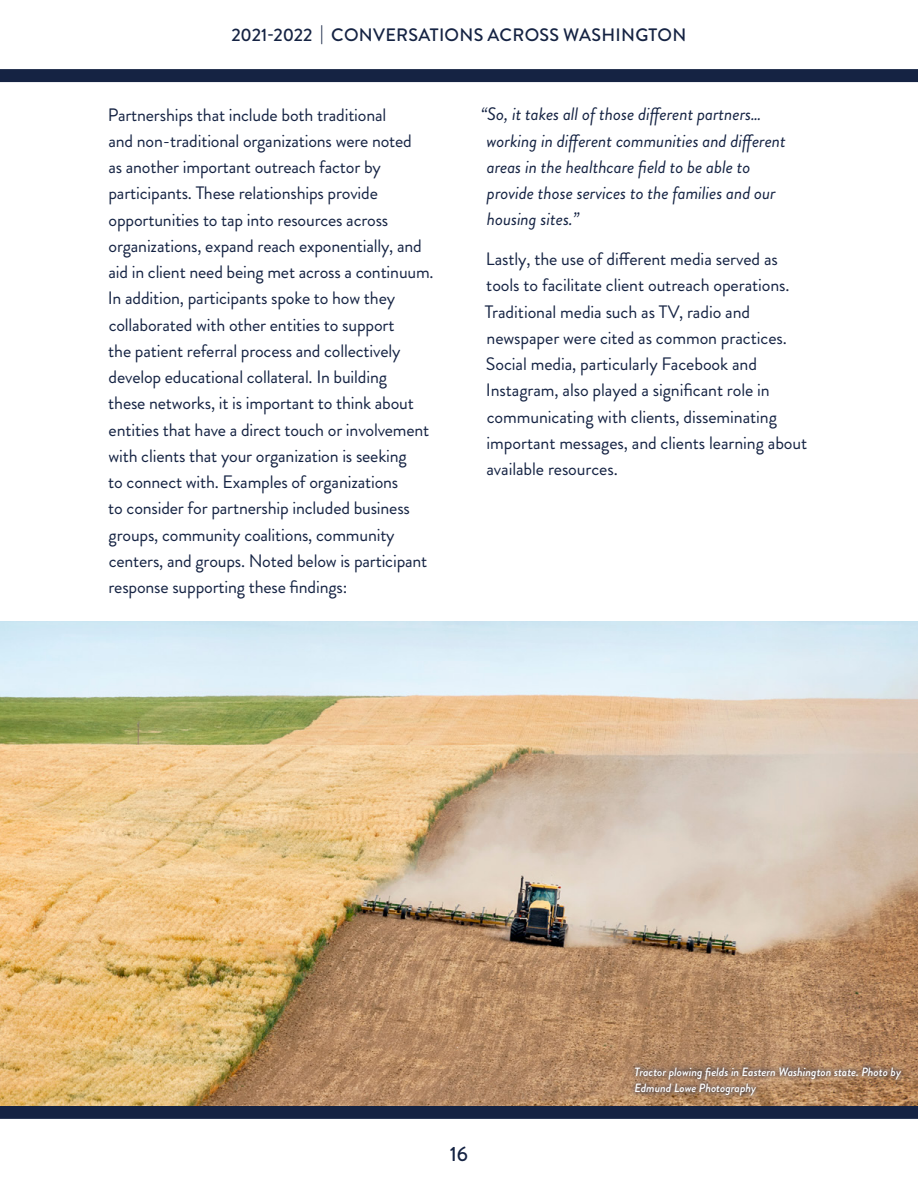
<style>
.page{position:relative;width:918px;height:1188px;background:#fff}
.page>*{position:absolute;margin:0;border:0;box-sizing:border-box;transform-origin:0 0}
.t1{font:500 20.7px "Brandon Grotesque";color:#152343}
.t2{font:18px/26.2px "Brandon Grotesque";letter-spacing:-.01em;color:#152343}
.t3{font:italic 18px/26.2px "Brandon Grotesque";letter-spacing:-.005em;color:#152343}
.t4{font:500 18px "Brandon Grotesque";letter-spacing:.015em;color:#152343}
.t5{font:italic 500 12px/16.5px "Brandon Grotesque";letter-spacing:-.005em;color:#fff}
</style>
<div class="page">
<svg style="left:0;top:69px;width:918px;height:13px;background:#162444"></svg>
<svg style="left:0;top:1106px;width:918px;height:13px;background:#162444"></svg>
<img style="left:0;top:621px;width:918px;height:485px">
<svg style="left:630px;top:1061px;width:276px;height:40px;background:#a27c5d"></svg>
<p class="t4" style="left:231px;top:22px;width:456px">2021-2022 | CONVERSATIONS ACROSS WASHINGTON</p>
<p class="t2" style="left:108px;top:102px;width:327px">Partnerships that include both traditional<br>and non-traditional organizations were noted<br>as another important outreach factor by participants. These relationships provide opportunities to tap into resources across organizations, expand reach exponentially, and aid in client need being met across a continuum.<br>In addition, participants spoke to how they collaborated with other entities to support<br>the patient referral process and collectively develop educational collateral. In building<br>these networks, it is important to think about entities that have a direct touch or involvement with clients that your organization is seeking<br>to connect with. Examples of organizations<br>to consider for partnership included business groups, community coalitions, community centers, and groups. Noted below is participant response supporting these findings:</p>
<p class="t3" style="left:487px;top:101px;width:301px;text-indent:-6px">“So, it takes all of those different partners… working in different communities and different areas in the healthcare field to be able to provide those services to the families and our housing sites.”</p>
<p class="t2" style="left:485px;top:246px;width:324px">Lastly, the use of different media served as tools to facilitate client outreach operations.<br>Traditional media such as TV, radio and newspaper were cited as common practices.<br>Social media, particularly Facebook and Instagram, also played a significant role in communicating with clients, disseminating important messages, and clients learning about available resources.</p>
<p class="t1" style="left:450px;top:1139px;width:20px">16</p>
<p class="t5" style="left:634px;top:1064px;width:268px">Tractor plowing fields in Eastern Washington state. Photo by<br>Edmund Lowe Photography</p>
</div>
